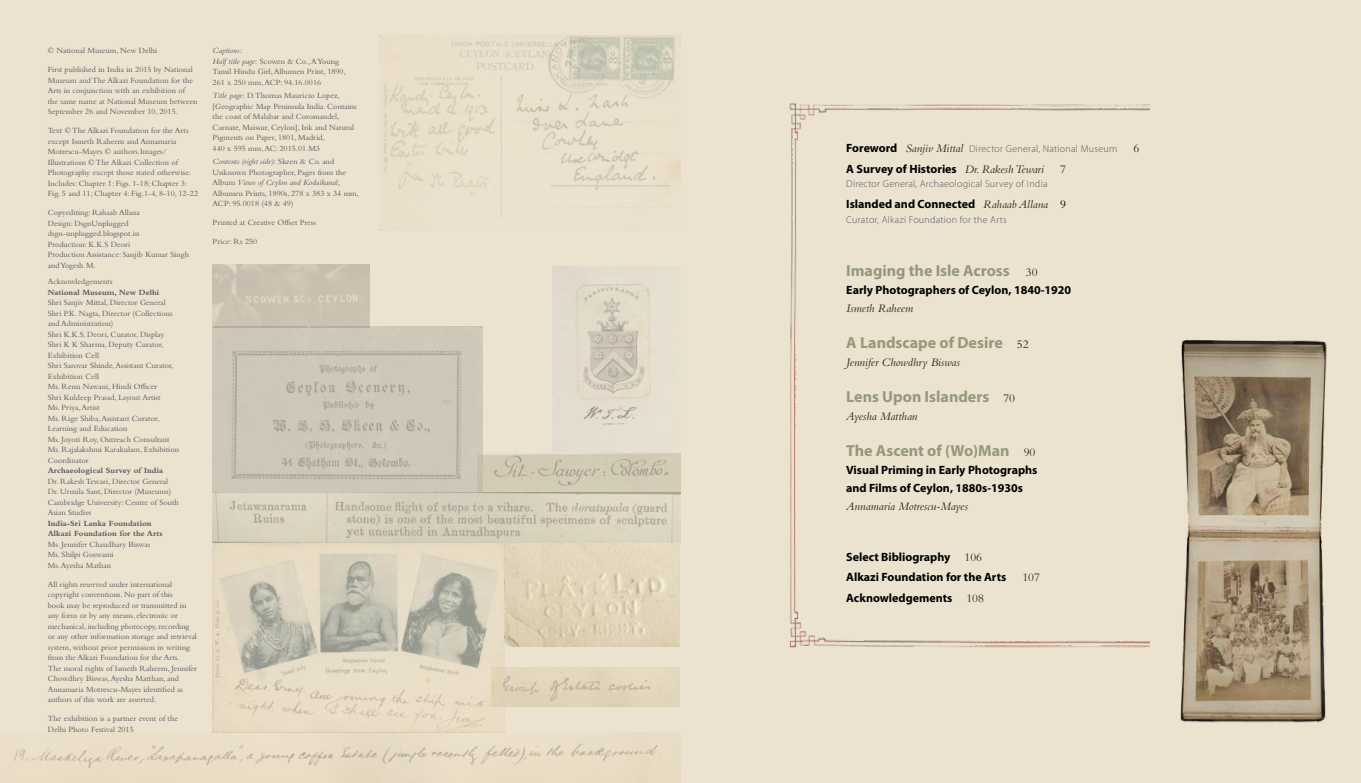
<style>
.page{position:relative;width:1361px;height:783px;background:#fff}
.page>*{position:absolute;margin:0;border:0;box-sizing:border-box;transform-origin:0 0}
.t1{font:700 16px "Myriad Pro";color:#95987a}
.t2{font:700 12px/18px "Myriad Pro";color:#000}
.t3{font:italic 12px "Bembo Std";color:#2c2a25}
.t4{font:12px "Bembo Std";color:#2c2a25}
.t5{font:300 10px "Myriad Pro";letter-spacing:.025em;color:#58595b}
.t6{font:8.2px/10.5px "Bembo Std";letter-spacing:.005em;color:#58595b}
.s1{font-weight:700}
.s2{font-style:italic}
.s3{font-weight:700;font-size:12px;color:#000}
.s4{font-family:"Bembo Std";font-weight:400;font-style:italic;font-size:12px;color:#2c2a25}
.s5{font-family:"Bembo Std";font-weight:400;font-style:italic;color:#2c2a25}
.s6{font-family:"Bembo Std";font-weight:400}
.s7{font-family:"Bembo Std";font-weight:400;font-size:12px;color:#2c2a25}
.s8{font-family:"Bembo Std";font-weight:400;color:#2c2a25}
</style>
<div class="page">
<div style="left:0;top:0;width:1361px;height:782px;background:#ebe2d0"></div>
<img style="left:789px;top:103px;width:360px;height:545px">
<img style="left:212px;top:542px;width:292px;height:190px">
<img style="left:379px;top:35px;width:301px;height:196px">
<img style="left:552px;top:267px;width:99px;height:184px">
<img style="left:483px;top:453px;width:197px;height:39px">
<img style="left:491px;top:667px;width:188px;height:39px">
<img style="left:212px;top:492px;width:468px;height:50px">
<img style="left:504px;top:543px;width:175px;height:103px">
<img style="left:212px;top:327px;width:271px;height:165px">
<img style="left:213px;top:264px;width:156px;height:64px">
<img style="left:0;top:732px;width:680px;height:50px">
<img style="left:1180px;top:340px;width:147px;height:383px">
<p class="t6" style="left:48px;top:45px;width:111px">© National Museum, New Delhi</p>
<p class="t6" style="left:48px;top:64px;width:151px">First published in India in 2015 by National Museum and The Alkazi Foundation for the Arts in conjunction with an exhibition of the same name at National Museum between September 26 and November 10, 2015.</p>
<p class="t6" style="left:48px;top:125px;width:152px">Text © The Alkazi Foundation for the Arts except Ismeth Raheem and Annamaria Motrescu-Mayes © authors.Images/ Illustrations © The Alkazi Collection of Photography except those stated otherwise.<br>Includes: Chapter 1: Figs. 1-18; Chapter 3:<br>Fig. 5 and 11; Chapter 4: Fig.1-4, 8-10, 12-22</p>
<p class="t6" style="left:48px;top:207px;width:143px">Copyediting: Rahaab Allana<br>Design: DsgnUnplugged dsgn-unplugged.blogspot.in<br>Production: K.K.S Deori<br>Production Assistance: Sanjib Kumar Singh and Yogesh M.</p>
<p class="t6" style="left:48px;top:276px;width:133px">Acknowledgements<br><span class="s1">National Museum, New Delhi<br></span>Shri Sanjiv Mittal, Director General<br>Shri P.K. Nagta, Director (Collections and Administration)<br>Shri K.K.S. Deori, Curator, Display<br>Shri K K Sharma, Deputy Curator,<br>Exhibition Cell<br>Shri Sarovar Shinde, Assistant Curator,<br>Exhibition Cell<br>Ms. Renu Nawani, Hindi Officer<br>Shri Kuldeep Prasad, Layout Artist<br>Ms. Priya, Artist<br>Ms. Rige Shiba, Assistant Curator,<br>Learning and Education<br>Ms. Joyoti Roy, Outreach Consultant<br>Ms. Rajalakshmi Karakulam, Exhibition<br>Coordinator<br><span class="s1">Archaeological Survey of India<br></span>Dr. Rakesh Tewari, Director General<br>Dr. Urmila Sant, Director (Museums)<br>Cambridge University: Centre of South<br>Asian Studies<br><span class="s1">India-Sri Lanka Foundation<br>Alkazi Foundation for the Arts<br></span>Ms. Jennifer Chaudhary Biswas<br>Ms. Shilpi Goswami<br>Ms. Ayesha Mathan</p>
<p class="t6" style="left:48px;top:578px;width:151px">All rights reserved under international copyright conventions. No part of this<br>book may be reproduced or transmitted in any form or by any means, electronic or mechanical, including photocopy, recording or any other information storage and retrieval system, without prior permission in writing from the Alkazi Foundation for the Arts.<br>The moral rights of Ismeth Raheem, Jennifer Chowdhry Biswas, Ayesha Matthan, and Annamaria Motrescu-Mayes identified as authors of this work are asserted.</p>
<p class="t6" style="left:48px;top:713px;width:132px">The exhibition is a partner event of the<br>Delhi Photo Festival 2015</p>
<p class="t6" style="left:213px;top:45px;width:135px"><span class="s2">Captions:<br>Half title page</span>: Scowen &amp; Co., AYoung<br>Tamil Hindu Girl, Albumen Print, 1890,<br>261 x 250 mm, ACP</p>
<p class="t6" style="left:213px;top:75px;width:128px;line-height:13.3px;text-indent:68px">: 94.16.0016<br><span class="s2">Title page</span>: D. Thomas Mauricio Lopez,</p>
<p class="t6" style="left:213px;top:101px;width:146px">[Geographic Map Peninsula India. Contains the coast of Malabar and Coromandel, Carnate, Maissur, Ceylon], Ink and Natural Pigments on Paper, 1801, Madrid,<br>440 x 595 mm, AC: 2015.01.M3</p>
<p class="t6" style="left:213px;top:156px;width:148px"><span class="s2">Contents (right side)</span>: Skeen &amp; Co. and<br>Unknown Photographer, Pages from the<br>Album <span class="s2">Views of Ceylon and Kodaikanal,<br></span>Albumen Prints, 1890s, 278 x 383 x 34 mm,<br>ACP</p>
<p class="t6" style="left:229px;top:198px;width:66px">: 95.0018 (48 &amp; 49)</p>
<p class="t6" style="left:213px;top:217px;width:105px">Printed at Creative Offset Press</p>
<p class="t6" style="left:213px;top:236px;width:46px">Price: Rs 250</p>
<p class="t5" style="left:846px;top:143px;width:272px"><span class="s3">Foreword</span> <span class="s4">Sanjiv Mittal</span> Director General, National Museum</p>
<p class="t4" style="left:1133px;top:142px;width:7px">6</p>
<p class="t2" style="left:846px;top:160px;width:199px">A Survey of Histories <span class="s5">Dr. Rakesh Tewari</span></p>
<p class="t4" style="left:1060px;top:162px;width:7px">7</p>
<p class="t5" style="left:846px;top:178px;width:203px">Director General, Archaeological Survey of India</p>
<p class="t2" style="left:846px;top:195px;width:221px">Islanded and Connected <span class="s5">Rahaab Allana</span> <span class="s6">9</span></p>
<p class="t5" style="left:846px;top:214px;width:162px">Curator, Alkazi Foundation for the Arts</p>
<p class="t1" style="left:846px;top:262px;width:193px">Imaging the Isle Across <span class="s7">30</span></p>
<p class="t2" style="left:846px;top:281px;width:226px">Early Photographers of Ceylon, 1840-1920<br><span class="s5">Ismeth Raheem</span></p>
<p class="t1" style="left:846px;top:334px;width:184px">A Landscape of Desire <span class="s7">52</span></p>
<p class="t3" style="left:846px;top:355px;width:115px">Jennifer Chowdhry Biswas</p>
<p class="t1" style="left:846px;top:388px;width:170px">Lens Upon Islanders <span class="s7">70</span></p>
<p class="t3" style="left:846px;top:409px;width:73px">Ayesha Matthan</p>
<p class="t1" style="left:846px;top:442px;width:191px">The Ascent of (Wo)Man <span class="s7">90</span></p>
<p class="t2" style="left:846px;top:461px;width:193px">Visual Priming in Early Photographs and Films of Ceylon, 1880s-1930s<br><span class="s5">Annamaria Motrescu-Mayes</span></p>
<p class="t2" style="left:846px;top:546px;width:162px;line-height:20.8px">Select Bibliography <span class="s8">106<br></span>Alkazi Foundation for the Arts</p>
<p class="t4" style="left:1022px;top:570px;width:19px">107</p>
<p class="t2" style="left:846px;top:589px;width:139px">Acknowledgements <span class="s8">108</span></p>
</div>
